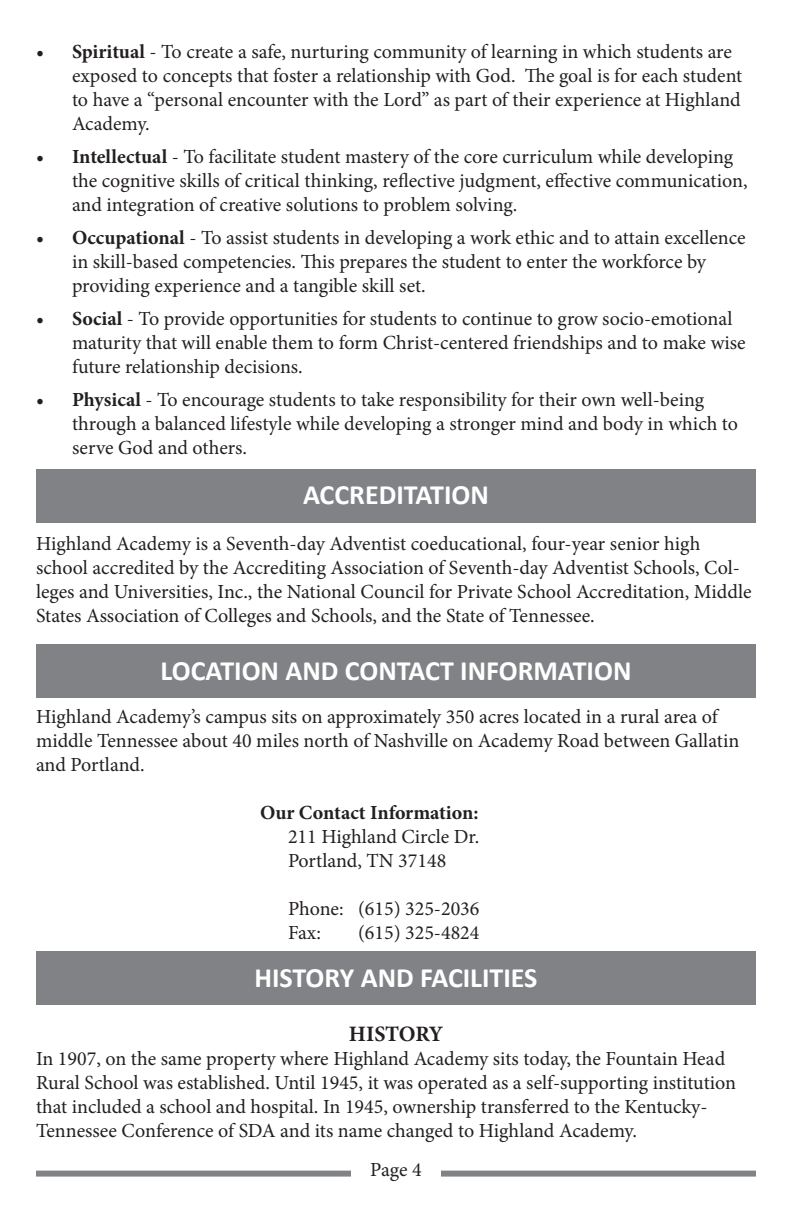
<style>
.page{position:relative;width:792px;height:1224px;background:#fff}
.page>*{position:absolute;margin:0;border:0;box-sizing:border-box;transform-origin:0 0}
.t1{font:700 28px "Calibri";color:#fff}
.t2{font:700 22px "Minion Pro";letter-spacing:-.01em;color:#231f20}
.t3{font:20px/24px "Minion Pro";color:#231f20}
.t4{font:700 20px "Minion Pro";color:#231f20}
.s1{font-weight:700}
</style>
<div class="page">
<div style="left:36px;top:1171px;width:720px;height:6px;background:#808285"></div>
<div style="left:351px;top:1162px;width:90px;height:23px;background:#fff"></div>
<div style="left:36px;top:469px;width:720px;height:54px;background:#808285"></div>
<div style="left:36px;top:644px;width:720px;height:54px;background:#808285"></div>
<div style="left:36px;top:951px;width:720px;height:54px;background:#808285"></div>
<p class="t3" style="left:72px;top:39px;width:672px;text-indent:-36px"><span class="s1">• Spiritual</span> - To create a safe, nurturing community of learning in which students are exposed to concepts that foster a relationship with God. The goal is for each student to have a “personal encounter with the Lord” as part of their experience at Highland Academy.</p>
<p class="t3" style="left:72px;top:144px;width:677px;text-indent:-36px"><span class="s1">• Intellectual</span> - To facilitate student mastery of the core curriculum while developing the cognitive skills of critical thinking, reflective judgment, effective communication, and integration of creative solutions to problem solving.</p>
<p class="t3" style="left:72px;top:225px;width:675px;text-indent:-36px"><span class="s1">• Occupational</span> - To assist students in developing a work ethic and to attain excellence in skill-based competencies. This prepares the student to enter the workforce by providing experience and a tangible skill set.</p>
<p class="t3" style="left:72px;top:306px;width:675px;text-indent:-36px"><span class="s1">• Social</span> - To provide opportunities for students to continue to grow socio-emotional maturity that will enable them to form Christ-centered friendships and to make wise future relationship decisions.</p>
<p class="t3" style="left:72px;top:387px;width:668px;text-indent:-36px"><span class="s1">• Physical</span> - To encourage students to take responsibility for their own well-being through a balanced lifestyle while developing a stronger mind and body in which to serve God and others.</p>
<p class="t1" style="left:303px;top:475px;width:187px">ACCREDITATION</p>
<p class="t3" style="left:36px;top:532px;width:717px">Highland Academy is a Seventh-day Adventist coeducational, four-year senior high school accredited by the Accrediting Association of Seventh-day Adventist Schools, Col&shy;leges and Universities, Inc., the National Council for Private School Accreditation, Middle States Association of Colleges and Schools, and the State of Tennessee.</p>
<p class="t1" style="left:161px;top:651px;width:472px">LOCATION AND CONTACT INFORMATION</p>
<p class="t3" style="left:36px;top:704px;width:705px">Highland Academy’s campus sits on approximately 350 acres located in a rural area of middle Tennessee about 40 miles north of Nashville on Academy Road between Gallatin and Portland.</p>
<p class="t4" style="left:260px;top:798px;width:220px">Our Contact Information:</p>
<p class="t3" style="left:288px;top:824px;width:193px">211 Highland Circle Dr.</p>
<p class="t3" style="left:288px;top:848px;width:160px">Portland, TN 37148</p>
<p class="t3" style="left:288px;top:896px;width:193px">Phone: (615) 325-2036</p>
<p class="t3" style="left:288px;top:920px;width:34px">Fax:</p>
<p class="t3" style="left:358px;top:920px;width:123px">(615) 325-4824</p>
<p class="t1" style="left:254px;top:957px;width:285px">HISTORY AND FACILITIES</p>
<p class="t2" style="left:349px;top:1018px;width:96px">HISTORY</p>
<p class="t3" style="left:36px;top:1047px;width:702px">In 1907, on the same property where Highland Academy sits today, the Fountain Head Rural School was established. Until 1945, it was operated as a self-supporting institution that included a school and hospital. In 1945, ownership transferred to the Kentucky-Tennessee Conference of SDA and its name changed to Highland Academy.</p>
<p class="t3" style="left:370px;top:1158px;width:53px">Page 4</p>
</div>
